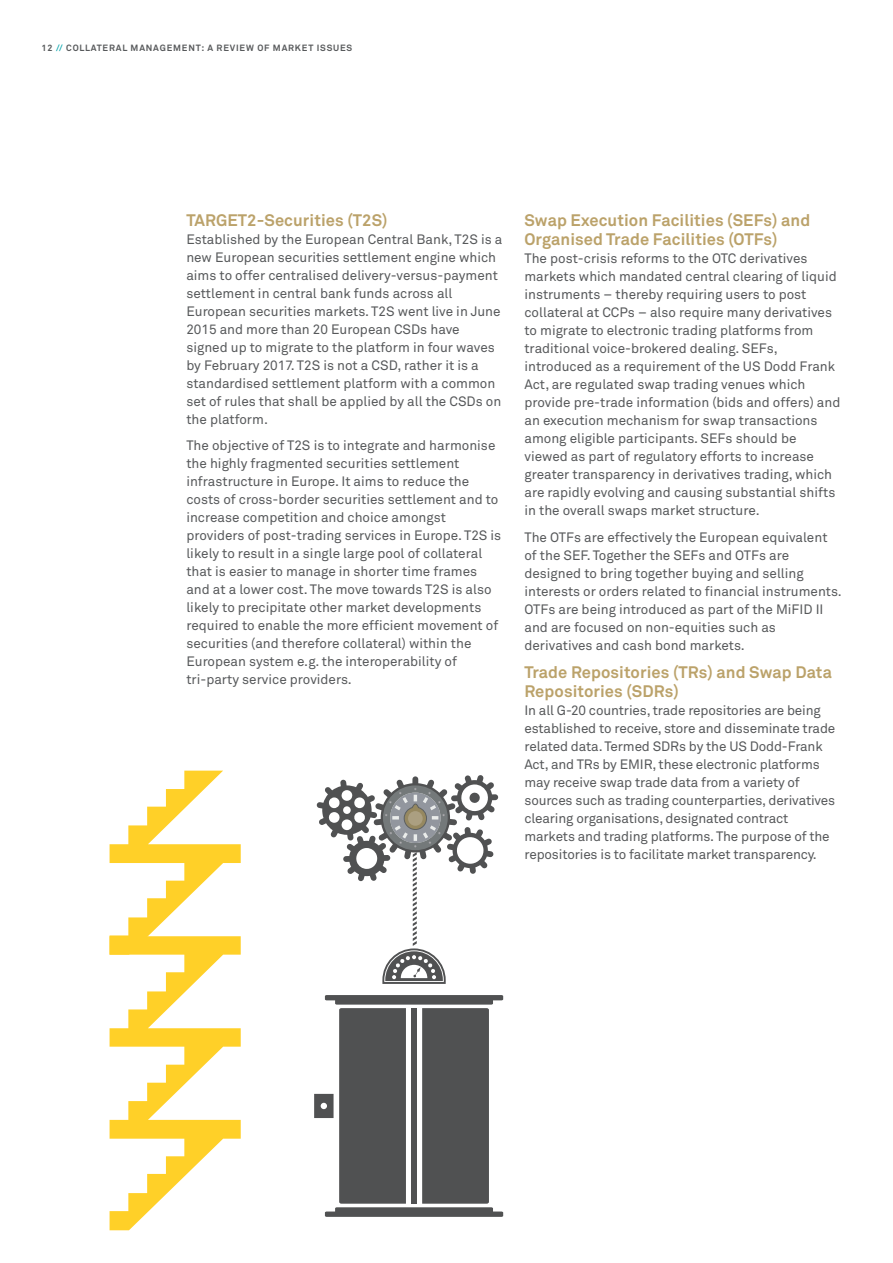
<style>
.page{position:relative;width:893px;height:1263px;background:#fff}
.page>*{position:absolute;margin:0;border:0;box-sizing:border-box;transform-origin:0 0}
.t1{font:700 16.5px/19.5px "Akkurat Pro";letter-spacing:.005em;color:#bba26a}
.t2{font:13.5px/18px "Akkurat Pro";color:#57595b}
.t3{font:700 9px "Akkurat Pro";letter-spacing:.09em;color:#57595b}
.s1{color:#00a3ab}
</style>
<div class="page">
<svg style="left:314px;top:995px;width:189px;height:222px"></svg>
<svg style="left:110px;top:771px;width:131px;height:459px"></svg>
<svg style="left:317px;top:775px;width:181px;height:209px"></svg>
<p class="t3" style="left:41px;top:42px;width:312px">12 <span class="s1">//</span> COLLATERAL MANAGEMENT: A REVIEW OF MARKET ISSUES</p>
<p class="t1" style="left:186px;top:210px;width:203px">TARGET2-Securities (T2S)</p>
<p class="t2" style="left:186px;top:230px;width:317px">Established by the European Central Bank, T2S is a new European securities settlement engine which aims to offer centralised delivery-versus-payment settlement in central bank funds across all European securities markets. T2S went live in June 2015 and more than 20 European CSDs have signed up to migrate to the platform in four waves by February 2017. T2S is not a CSD, rather it is a standardised settlement platform with a common set of rules that shall be applied by all the CSDs on the platform.</p>
<p class="t2" style="left:186px;top:437px;width:316px">The objective of T2S is to integrate and harmonise the highly fragmented securities settlement infrastructure in Europe. It aims to reduce the costs of cross-border securities settlement and to increase competition and choice amongst providers of post-trading services in Europe. T2S is likely to result in a single large pool of collateral that is easier to manage in shorter time frames and at a lower cost. The move towards T2S is also likely to precipitate other market developments required to enable the more efficient movement of securities (and therefore collateral) within the European system e.g. the interoperability of tri-party service providers.</p>
<p class="t1" style="left:524px;top:210px;width:287px">Swap Execution Facilities (SEFs) and<br>Organised Trade Facilities (OTFs)</p>
<p class="t2" style="left:524px;top:250px;width:317px">The post-crisis reforms to the OTC derivatives markets which mandated central clearing of liquid instruments – thereby requiring users to post collateral at CCPs – also require many derivatives to migrate to electronic trading platforms from traditional voice-brokered dealing. SEFs, introduced as a requirement of the US Dodd Frank Act, are regulated swap trading venues which provide pre-trade information (bids and offers) and an execution mechanism for swap transactions among eligible participants. SEFs should be viewed as part of regulatory efforts to increase greater transparency in derivatives trading, which are rapidly evolving and causing substantial shifts in the overall swaps market structure.</p>
<p class="t2" style="left:524px;top:528px;width:319px">The OTFs are effectively the European equivalent of the SEF. Together the SEFs and OTFs are designed to bring together buying and selling interests or orders related to financial instruments.<br>OTFs are being introduced as part of the MiFID II and are focused on non-equities such as derivatives and cash bond markets.</p>
<p class="t1" style="left:524px;top:662px;width:309px">Trade Repositories (TRs) and Swap Data<br>Repositories (SDRs)</p>
<p class="t2" style="left:524px;top:702px;width:312px">In all G-20 countries, trade repositories are being established to receive, store and disseminate trade related data. Termed SDRs by the US Dodd-Frank Act, and TRs by EMIR, these electronic platforms may receive swap trade data from a variety of sources such as trading counterparties, derivatives clearing organisations, designated contract markets and trading platforms. The purpose of the repositories is to facilitate market transparency.</p>
</div>
